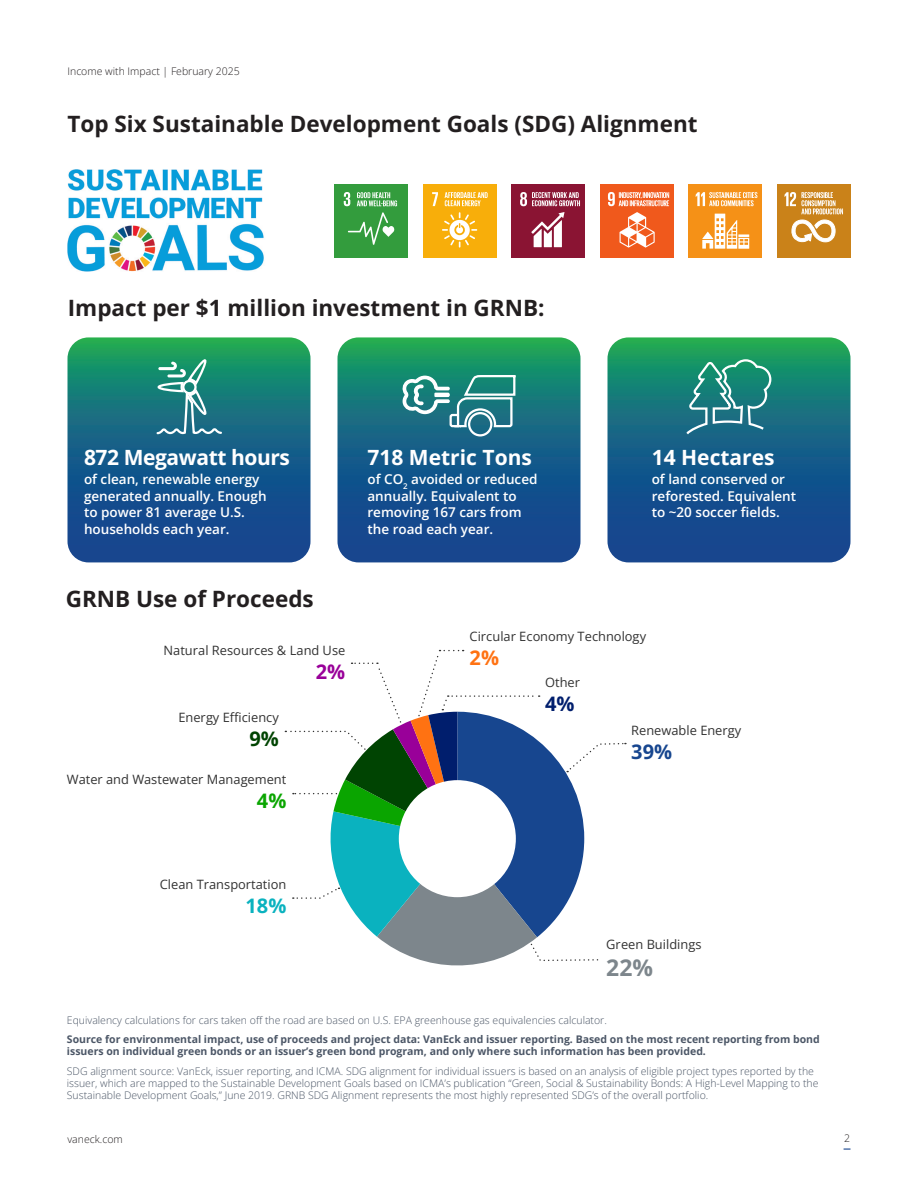
<style>
.page{position:relative;width:918px;height:1188px;background:#fff}
.page>*{position:absolute;margin:0;border:0;box-sizing:border-box;transform-origin:0 0}
.t1{font:700 22.8px "Open Sans";color:#7d868c}
.Header_2{font:700 22.5px "Open Sans";color:#231f20}
.Header_2-2{font:700 21px "Open Sans";color:#fff}
.Header_2-3{font:700 21px "Open Sans";letter-spacing:-.02em;color:#fff}
.t2{font:700 19.95px "Open Sans";color:#17468f}
.t3{font:700 19.95px "Open Sans";color:#0ab2bf}
.t4{font:700 19.95px "Open Sans";color:#004402}
.t5{font:700 19.95px "Open Sans";color:#0aa500}
.t6{font:700 19.95px "Open Sans";color:#ff7212}
.t7{font:700 19.95px "Open Sans";color:#001e6d}
.t8{font:700 19.95px "Open Sans";color:#909}
.Body_Copy{font:600 13.5px/16.5px "Open Sans";color:#fff}
.t9{font:12.9px "Open Sans";color:#323232}
.Disclosure_last_page{font:300 10.5px/12px "Open Sans";color:#4b5666}
.Disclosure_last_page-2{font:700 10.5px/12px "Open Sans";color:#4b5666}
.t10{font:300 10.5px "Open Sans";color:#231f20}
</style>
<div class="page">
<svg style="left:68px;top:337px;width:242px;height:225px;background:#186682"></svg>
<svg style="left:608px;top:337px;width:242px;height:225px;background:#186582"></svg>
<svg style="left:338px;top:337px;width:242px;height:225px;background:#186682"></svg>
<img style="left:68px;top:170px;width:196px;height:102px">
<div style="left:334px;top:184px;width:74px;height:74px;background:#339c3d"></div>
<svg style="left:344px;top:192px;width:53px;height:53px"></svg>
<div style="left:600px;top:184px;width:73px;height:74px;background:#f0591c"></div>
<svg style="left:608px;top:192px;width:61px;height:56px"></svg>
<div style="left:423px;top:184px;width:73px;height:74px;background:#f8ae0a"></div>
<svg style="left:432px;top:192px;width:56px;height:56px"></svg>
<div style="left:688px;top:184px;width:74px;height:74px;background:#f59117"></div>
<svg style="left:695px;top:192px;width:62px;height:57px"></svg>
<div style="left:511px;top:184px;width:74px;height:74px;background:#8a1433"></div>
<svg style="left:520px;top:192px;width:60px;height:55px"></svg>
<div style="left:777px;top:184px;width:73px;height:74px;background:#ca8219"></div>
<svg style="left:792px;top:220px;width:44px;height:23px"></svg>
<svg style="left:785px;top:192px;width:58px;height:22px"></svg>
<svg style="left:285px;top:650px;width:341px;height:316px"></svg>
<div style="left:399px;top:780px;width:117px;height:117px;background:#fff;border-radius:50%"></div>
<svg style="left:155px;top:358px;width:68px;height:77px;background:#3f938f"></svg>
<svg style="left:684px;top:358px;width:89px;height:79px;background:#368d8a"></svg>
<svg style="left:400px;top:372px;width:118px;height:66px;background:#449095"></svg>
<p class="t10" style="left:68px;top:64px;width:174px">Income with Impact | February 2025</p>
<p class="Header_2" style="left:68px;top:108px;width:632px">Top Six Sustainable Development Goals (SDG) Alignment</p>
<p class="Header_2" style="left:68px;top:293px;width:478px">Impact per $1 million investment in GRNB:</p>
<p class="Header_2-3" style="left:84px;top:443px;width:208px">872 Megawatt hours</p>
<p class="Body_Copy" style="left:84px;top:471px;width:184px">of clean, renewable energy generated annually. Enough to power 81 average U.S. households each year.</p>
<p class="Header_2" style="left:66px;top:583px;width:250px">GRNB Use of Proceeds</p>
<p class="Header_2-2" style="left:368px;top:443px;width:166px">718 Metric Tons</p>
<p class="Body_Copy" style="left:368px;top:471px;width:172px">of CO<sub>2</sub> avoided or reduced annually. Equivalent to removing 167 cars from the road each year.</p>
<p class="Header_2-2" style="left:652px;top:443px;width:124px">14 Hectares</p>
<p class="Body_Copy" style="left:652px;top:471px;width:146px">of land conserved or reforested. Equivalent to ~20 soccer fields.</p>
<p class="t9" style="left:164px;top:641px;width:183px">Natural Resources &amp; Land Use</p>
<p class="t8" style="left:316px;top:658px;width:31px">2%</p>
<p class="t9" style="left:178px;top:708px;width:102px">Energy Efficiency</p>
<p class="t4" style="left:249px;top:725px;width:31px">9%</p>
<p class="t9" style="left:67px;top:770px;width:221px">Water and Wastewater Management</p>
<p class="t5" style="left:257px;top:787px;width:31px">4%</p>
<p class="t9" style="left:160px;top:876px;width:128px">Clean Transportation</p>
<p class="t3" style="left:245px;top:892px;width:42px">18%</p>
<p class="t9" style="left:470px;top:627px;width:178px">Circular Economy Technology</p>
<p class="t6" style="left:470px;top:644px;width:31px">2%</p>
<p class="t9" style="left:545px;top:673px;width:37px">Other</p>
<p class="t7" style="left:545px;top:690px;width:31px">4%</p>
<p class="t9" style="left:631px;top:722px;width:111px">Renewable Energy</p>
<p class="t2" style="left:631px;top:738px;width:42px">39%</p>
<p class="t9" style="left:606px;top:935px;width:97px">Green Buildings</p>
<p class="t1" style="left:606px;top:953px;width:48px">22%</p>
<p class="Disclosure_last_page" style="left:67px;top:1014px;width:541px">Equivalency calculations for cars taken off the road are based on U.S. EPA greenhouse gas equivalencies calculator.</p>
<p class="Disclosure_last_page-2" style="left:67px;top:1033px;width:754px">Source for environmental impact, use of proceeds and project data: VanEck and issuer reporting. Based on the most recent reporting from bond issuers on individual green bonds or an issuer’s green bond program, and only where such information has been provided.</p>
<p class="Disclosure_last_page" style="left:67px;top:1065px;width:753px">SDG alignment source: VanEck, issuer reporting, and ICMA. SDG alignment for individual issuers is based on an analysis of eligible project types reported by the issuer, which are mapped to the Sustainable Development Goals based on ICMA’s publication “Green, Social &amp; Sustainability Bonds: A High-Level Mapping to the<br>Sustainable Development Goals,” June 2019. GRNB SDG Alignment represents the most highly represented SDG’s of the overall portfolio.</p>
<p class="t10" style="left:68px;top:1132px;width:57px">vaneck.com</p>
<p class="t10" style="left:844px;top:1131px;width:7px">2</p>
</div>
